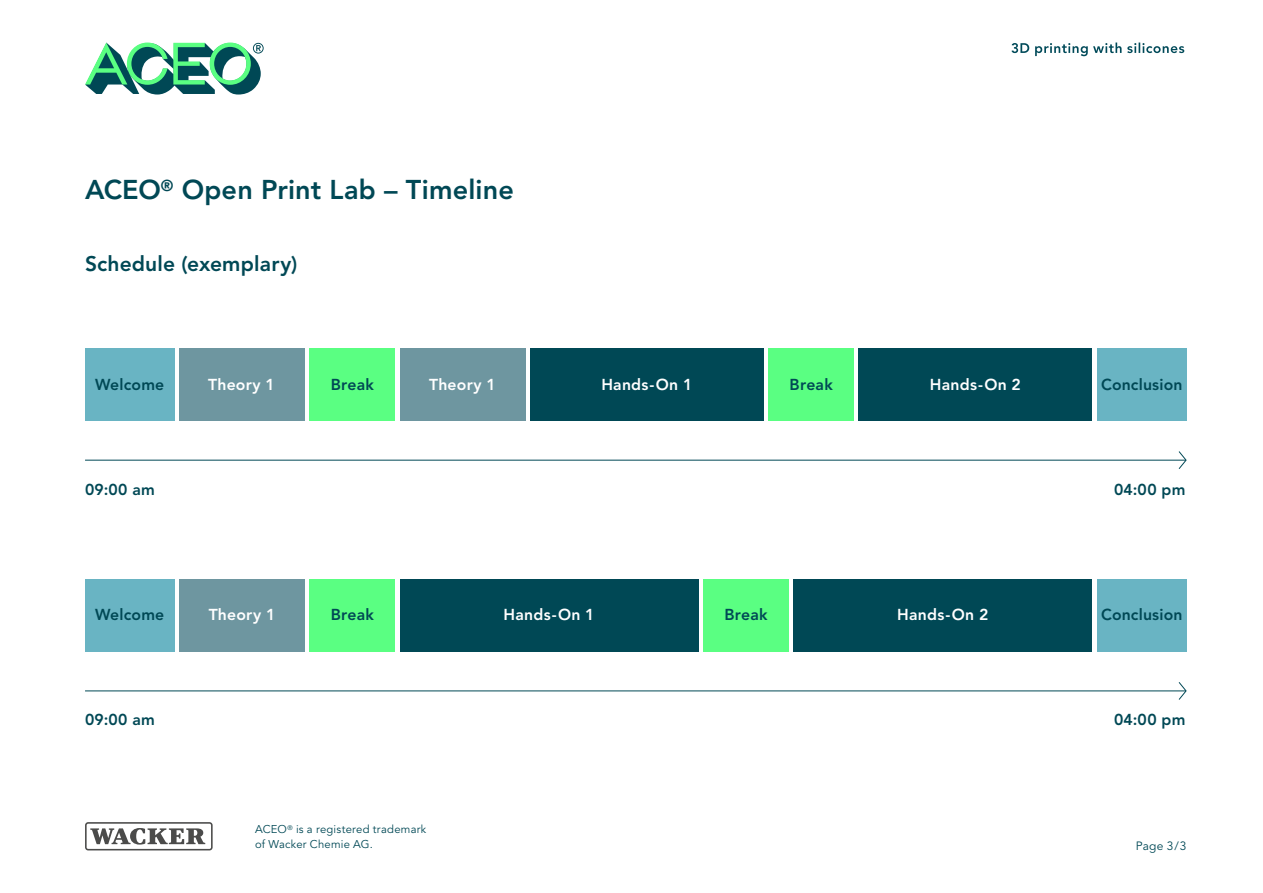
<style>
.page{position:relative;width:1263px;height:893px;background:#fff}
.page>*{position:absolute;margin:0;border:0;box-sizing:border-box;transform-origin:0 0}
.t1{font:800 27px "Avenir LT Std";letter-spacing:.005em;color:#004855}
.t2{font:800 21px "Avenir LT Std";letter-spacing:.01em;color:#004855}
.t3{font:800 15.75px "Avenir LT Pro";letter-spacing:.01em;color:#004855}
.t4{font:800 15.75px "Avenir LT Pro";letter-spacing:.015em;color:#fff}
.t5{font:12px "Avenir LT Std";color:#004855}
.t6{font:11.25px/15px "Avenir LT Std";letter-spacing:.02em;color:#004855}
</style>
<div class="page">
<div style="left:85px;top:822px;width:128px;height:28px;background:linear-gradient(to bottom,#535352,#535352);border-radius:3px"></div>
<div style="left:87px;top:824px;width:124px;height:25px;background:#fff;border-radius:2px"></div>
<svg style="left:90px;top:828px;width:115px;height:17px"></svg>
<svg style="left:85px;top:43px;width:179px;height:52px"></svg>
<svg style="left:1011px;top:43px;width:173px;height:13px"></svg>
<div style="left:1097px;top:579px;width:89px;height:73px;background:#69b4c3"></div>
<div style="left:85px;top:349px;width:89px;height:72px;background:#69b4c3"></div>
<div style="left:179px;top:349px;width:126px;height:72px;background:#6e96a0"></div>
<div style="left:400px;top:349px;width:125px;height:72px;background:#6e96a0"></div>
<div style="left:530px;top:349px;width:234px;height:72px;background:#004855"></div>
<div style="left:310px;top:349px;width:85px;height:72px;background:#5aff82"></div>
<div style="left:769px;top:349px;width:85px;height:72px;background:#5aff82"></div>
<div style="left:859px;top:349px;width:233px;height:72px;background:#004855"></div>
<div style="left:1097px;top:349px;width:89px;height:72px;background:#69b4c3"></div>
<hr style="left:85px;top:460px;width:1101px;height:1px;background:#004855">
<svg style="left:1178px;top:451px;width:9px;height:18px"></svg>
<div style="left:85px;top:579px;width:89px;height:73px;background:#69b4c3"></div>
<div style="left:179px;top:579px;width:126px;height:73px;background:#6e96a0"></div>
<div style="left:310px;top:579px;width:85px;height:73px;background:#5aff82"></div>
<div style="left:400px;top:579px;width:298px;height:73px;background:#004855"></div>
<div style="left:703px;top:579px;width:85px;height:73px;background:#5aff82"></div>
<div style="left:793px;top:579px;width:299px;height:73px;background:#004855"></div>
<hr style="left:85px;top:690px;width:1101px;height:1px;background:#004855">
<svg style="left:1178px;top:682px;width:9px;height:18px"></svg>
<h1 class="t1" style="left:85px;top:174px;width:430px">ACEO<sup>®</sup> Open Print Lab – Timeline</h1>
<h2 class="t2" style="left:85px;top:251px;width:214px">Schedule (exemplary)</h2>
<p class="t3" style="left:95px;top:375px;width:71px">Welcome</p>
<p class="t4" style="left:208px;top:375px;width:68px">Theory 1</p>
<p class="t3" style="left:331px;top:375px;width:45px">Break</p>
<p class="t4" style="left:429px;top:375px;width:68px">Theory 1</p>
<p class="t4" style="left:601px;top:375px;width:92px">Hands-On 1</p>
<p class="t3" style="left:790px;top:375px;width:45px">Break</p>
<p class="t4" style="left:930px;top:375px;width:92px">Hands-On 2</p>
<p class="t3" style="left:1101px;top:375px;width:83px">Conclusion</p>
<p class="t3" style="left:85px;top:480px;width:71px">09:00 am</p>
<p class="t3" style="left:1114px;top:480px;width:73px">04:00 pm</p>
<p class="t3" style="left:95px;top:606px;width:71px">Welcome</p>
<p class="t4" style="left:209px;top:606px;width:68px">Theory 1</p>
<p class="t3" style="left:331px;top:606px;width:45px">Break</p>
<p class="t4" style="left:504px;top:606px;width:92px">Hands-On 1</p>
<p class="t3" style="left:724px;top:606px;width:45px">Break</p>
<p class="t4" style="left:897px;top:606px;width:92px">Hands-On 2</p>
<p class="t3" style="left:1101px;top:606px;width:83px">Conclusion</p>
<p class="t3" style="left:85px;top:711px;width:71px">09:00 am</p>
<p class="t3" style="left:1114px;top:711px;width:73px">04:00 pm</p>
<p class="t6" style="left:255px;top:822px;width:173px">ACEO<sup>®</sup> is a registered trademark of Wacker Chemie AG.</p>
<p class="t5" style="left:1136px;top:839px;width:52px">Page 3/3</p>
</div>
